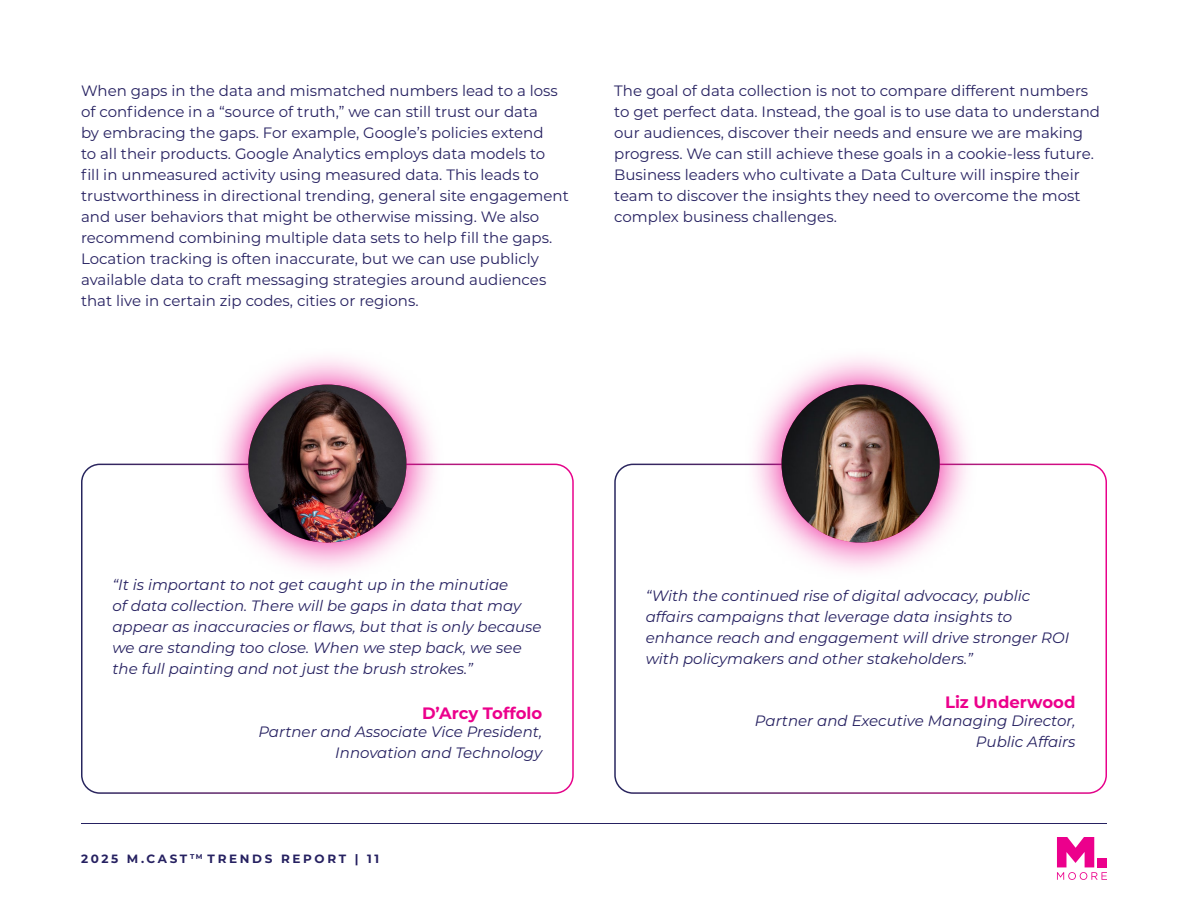
<style>
.page{position:relative;width:1188px;height:918px;background:#fff}
.page>*{position:absolute;margin:0;border:0;box-sizing:border-box;transform-origin:0 0}
.t1{font:700 16.5px "Montserrat";color:#ec008c}
.t2{font:15px/21px "Montserrat";color:#262161}
.t3{font:italic 15px/21px "Montserrat";color:#262161}
.t4{font:700 12px "Montserrat";letter-spacing:.22em;color:#262161}
</style>
<div class="page">
<svg style="left:1057px;top:837px;width:50px;height:43px"></svg>
<div style="left:1097px;top:858px;width:10px;height:9px;background:#ec008c"></div>
<hr style="left:81px;top:823px;width:1026px;height:1px;background:#262161">
<div style="left:81px;top:464px;width:493px;height:330px;border:2px solid #fff;border-radius:18px"></div>
<svg style="left:211px;top:357px;width:232px;height:214px"></svg>
<img style="left:248px;top:385px;width:158px;height:158px;border-radius:79px">
<div style="left:614px;top:464px;width:493px;height:330px;border:2px solid #fff;border-radius:18px"></div>
<svg style="left:744px;top:357px;width:233px;height:214px"></svg>
<img style="left:782px;top:385px;width:158px;height:158px;border-radius:79px">
<p class="t2" style="left:81px;top:79px;width:489px">When gaps in the data and mismatched numbers lead to a loss of confidence in a “source of truth,” we can still trust our data<br>by embracing the gaps. For example, Google’s policies extend<br>to all their products. Google Analytics employs data models to<br>fill in unmeasured activity using measured data. This leads to trustworthiness in directional trending, general site engagement and user behaviors that might be otherwise missing. We also recommend combining multiple data sets to help fill the gaps.<br>Location tracking is often inaccurate, but we can use publicly available data to craft messaging strategies around audiences that live in certain zip codes, cities or regions.</p>
<p class="t2" style="left:614px;top:79px;width:487px">The goal of data collection is not to compare different numbers to get perfect data. Instead, the goal is to use data to understand our audiences, discover their needs and ensure we are making progress. We can still achieve these goals in a cookie-less future.<br>Business leaders who cultivate a Data Culture will inspire their team to discover the insights they need to overcome the most complex business challenges.</p>
<p class="t3" style="left:112px;top:574px;width:431px">“It is important to not get caught up in the minutiae<br>of data collection. There will be gaps in data that may appear as inaccuracies or flaws, but that is only because we are standing too close. When we step back, we see the full painting and not just the brush strokes.”</p>
<p class="t1" style="left:422px;top:701px;width:122px">D’Arcy Toffolo</p>
<p class="t3" style="left:258px;top:720px;width:285px;text-align:right">Partner and Associate Vice President,<br>Innovation and Technology</p>
<p class="t4" style="left:81px;top:850px;width:300px">2025 M.CAST <sup>TM</sup> TRENDS REPORT | 11</p>
<p class="t3" style="left:646px;top:584px;width:425px">“With the continued rise of digital advocacy, public affairs campaigns that leverage data insights to enhance reach and engagement will drive stronger ROI with policymakers and other stakeholders.”</p>
<p class="t1" style="left:945px;top:690px;width:132px">Liz Underwood</p>
<p class="t3" style="left:755px;top:710px;width:322px;text-align:right">Partner and Executive Managing Director,<br>Public Affairs</p>
</div>
